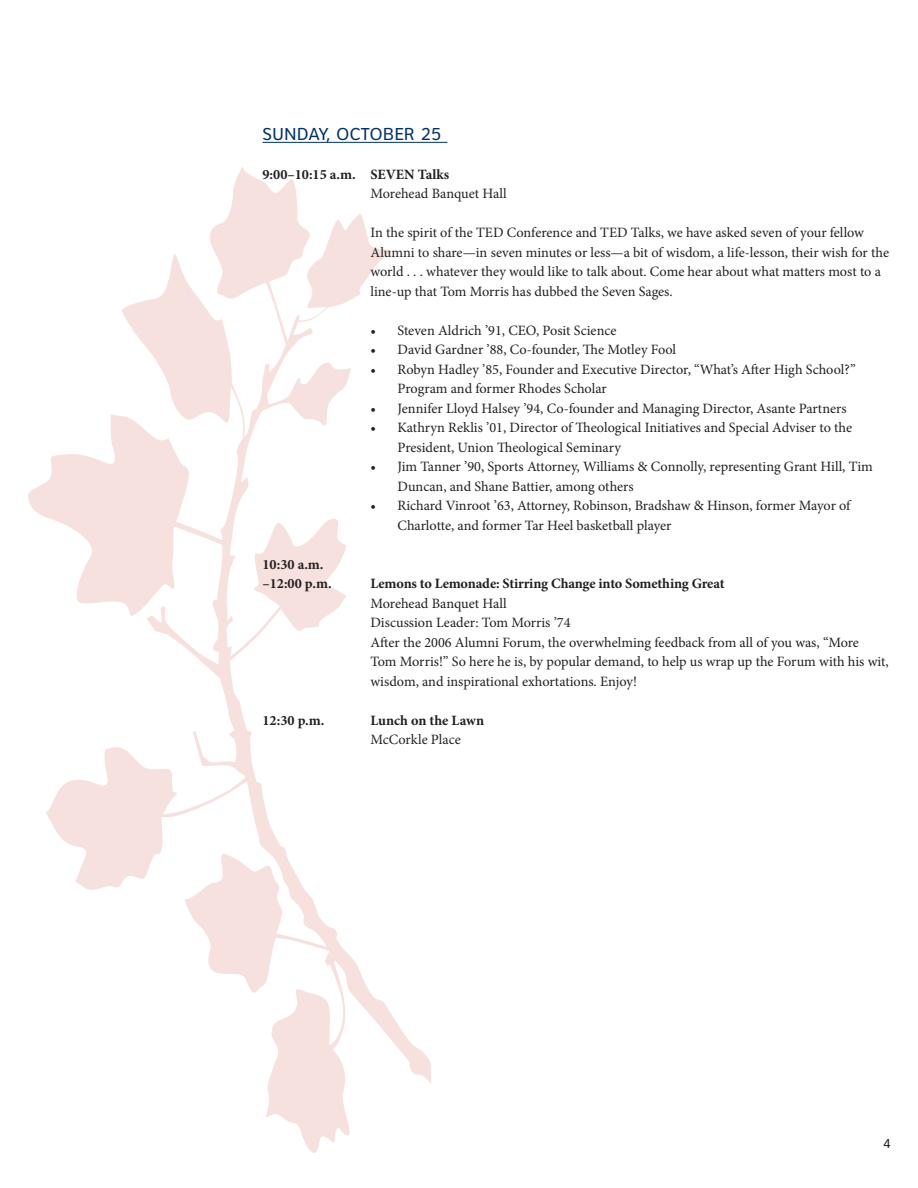
<style>
.page{position:relative;width:918px;height:1188px;background:#fff}
.page>*{position:absolute;margin:0;border:0;box-sizing:border-box;transform-origin:0 0}
.headers{font:18px "Clearview ATT";color:#003367}
.t1{font:14.25px/19.5px "Minion Pro";letter-spacing:-.005em;color:#231f20}
.t2{font:700 14.25px "Minion Pro";letter-spacing:-.01em;color:#231f20}
.t3{font:13.5px "Clearview ATT";color:#231f20}
</style>
<div class="page">
<svg style="left:193px;top:661px;width:238px;height:422px"></svg>
<svg style="left:45px;top:742px;width:309px;height:411px"></svg>
<svg style="left:28px;top:167px;width:364px;height:494px"></svg>
<hr style="left:262px;top:142px;width:185px;height:1px;background:#003367">
<p class="headers" style="left:262px;top:124px;width:181px">SUNDAY, OCTOBER 25</p>
<p class="t2" style="left:262px;top:164px;width:188px">9:00–10:15 a.m. SEVEN Talks</p>
<p class="t1" style="left:371px;top:184px;width:138px">Morehead Banquet Hall</p>
<p class="t1" style="left:371px;top:223px;width:520px">In the spirit of the TED Conference and TED Talks, we have asked seven of your fellow Alumni to share—in seven minutes or less—a bit of wisdom, a life-lesson, their wish for the world . . . whatever they would like to talk about. Come hear about what matters most to a line-up that Tom Morris has dubbed the Seven Sages.</p>
<p class="t1" style="left:370px;top:321px;width:247px">• Steven Aldrich ’91, CEO, Posit Science</p>
<p class="t1" style="left:370px;top:340px;width:307px">• David Gardner ’88, Co-founder, The Motley Fool</p>
<p class="t1" style="left:398px;top:360px;width:460px;text-indent:-27px">• Robyn Hadley ’85, Founder and Executive Director, “What’s After High School?”<br>Program and former Rhodes Scholar</p>
<p class="t1" style="left:370px;top:399px;width:478px">• Jennifer Lloyd Halsey ’94, Co-founder and Managing Director, Asante Partners</p>
<p class="t1" style="left:398px;top:418px;width:456px;text-indent:-27px">• Kathryn Reklis ’01, Director of Theological Initiatives and Special Adviser to the<br>President, Union Theological Seminary</p>
<p class="t1" style="left:398px;top:457px;width:477px;text-indent:-27px">• Jim Tanner ’90, Sports Attorney, Williams &amp; Connolly, representing Grant Hill, Tim<br>Duncan, and Shane Battier, among others</p>
<p class="t1" style="left:398px;top:496px;width:455px;text-indent:-27px">• Richard Vinroot ’63, Attorney, Robinson, Bradshaw &amp; Hinson, former Mayor of<br>Charlotte, and former Tar Heel basketball player</p>
<p class="t2" style="left:262px;top:554px;width:63px">10:30 a.m.</p>
<p class="t2" style="left:262px;top:574px;width:71px">–12:00 p.m.</p>
<p class="t2" style="left:371px;top:574px;width:356px">Lemons to Lemonade: Stirring Change into Something Great</p>
<p class="t1" style="left:371px;top:594px;width:138px">Morehead Banquet Hall</p>
<p class="t1" style="left:370px;top:613px;width:202px">Discussion Leader: Tom Morris ’74</p>
<p class="t1" style="left:371px;top:633px;width:520px">After the 2006 Alumni Forum, the overwhelming feedback from all of you was, “More<br>Tom Morris!” So here he is, by popular demand, to help us wrap up the Forum with his wit, wisdom, and inspirational exhortations. Enjoy!</p>
<p class="t2" style="left:262px;top:710px;width:63px">12:30 p.m.</p>
<p class="t2" style="left:371px;top:710px;width:115px">Lunch on the Lawn</p>
<p class="t1" style="left:371px;top:730px;width:92px">McCorkle Place</p>
<p class="t3" style="left:883px;top:1136px;width:9px">4</p>
</div>
